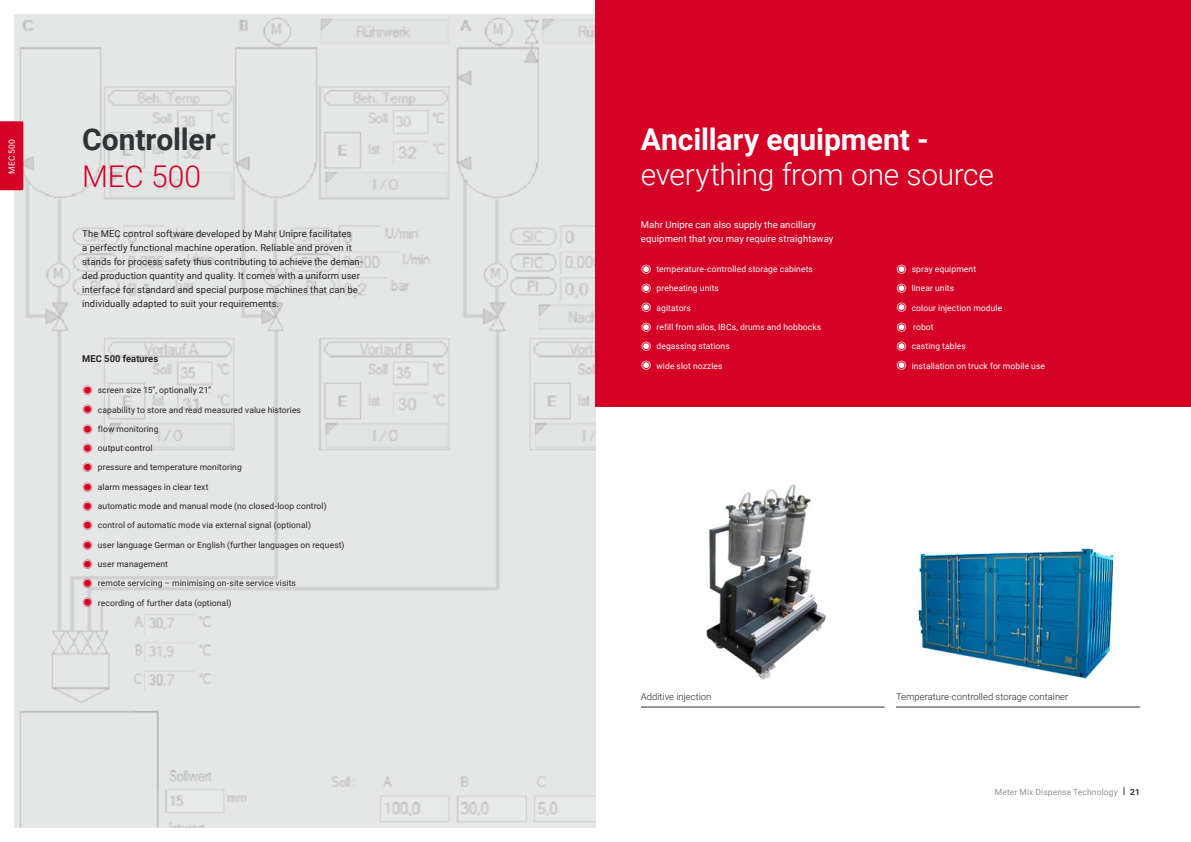
<style>
.page{position:relative;width:1191px;height:842px;background:#fff}
.page>*{position:absolute;margin:0;border:0;box-sizing:border-box;transform-origin:0 0}
.t1{font:300 30px "Roboto";letter-spacing:-.015em;color:#fff}
.t2{font:700 30px "Roboto";letter-spacing:-.005em;color:#fff}
.t3{font:700 30px "Roboto";letter-spacing:-.005em;color:#2e3536}
.t4{font:300 30px "Roboto";letter-spacing:-.005em;color:#d40026}
.t5{font:9.5px/14px "Roboto";letter-spacing:.01em;color:#252523}
.t6{font:9.5px/14px "Roboto";letter-spacing:.01em;color:#fff}
.t7{font:300 9.5px "Roboto";color:#252523}
.t8{font:700 9.5px "Roboto";letter-spacing:.01em;color:#252523}
.t9{font:8.5px "Roboto";letter-spacing:.015em;color:#252523}
.t10{font:8.5px "Roboto";letter-spacing:.015em;color:#fff}
.t11{font:8.5px "Roboto";letter-spacing:.015em;color:#919697}
.s1{font-family:"Mahr Numbers Light";font-size:11px;color:#d40026}
.s2{font-family:"Mahr Numbers Light";font-size:11px}
.s3{font-weight:700;font-size:10px;color:#2e3536}
.s4{font-weight:700;color:#2e3536}
</style>
<div class="page">
<img style="left:15px;top:15px;width:580px;height:812px">
<div style="left:595px;top:0;width:596px;height:406px;background:#d40026"></div>
<img style="left:706px;top:483px;width:120px;height:197px">
<img style="left:918px;top:548px;width:196px;height:131px">
<hr style="left:641px;top:707px;width:243px;height:1px;background:#2e3536">
<hr style="left:896px;top:707px;width:244px;height:1px;background:#2e3536">
<div style="left:0;top:121px;width:23px;height:69px;background:#d40026"></div>
<p class="t10" style="left:6px;top:174px;width:36px;rotate:-90deg">MEC 500</p>
<h1 class="t3" style="left:82px;top:118px;width:135px">Controller</h1>
<h1 class="t4" style="left:82px;top:156px;width:120px">MEC 500</h1>
<p class="t5" style="left:82px;top:227px;width:282px">The MEC control software developed by Mahr Unipre facilitates<br>a perfectly functional machine operation. Reliable and proven it stands for process safety thus contributing to achieve the deman&shy;ded production quantity and quality. It comes with a uniform user interface for standard and special purpose machines that can be individually adapted to suit your requirements.</p>
<p class="t8" style="left:82px;top:352px;width:77px">MEC 500 features</p>
<p class="t9" style="left:82px;top:384px;width:130px"><span class="s1">B</span> screen size 15”, optionally 21”</p>
<p class="t9" style="left:82px;top:404px;width:220px"><span class="s1">B</span> capability to store and read measured value histories</p>
<p class="t9" style="left:82px;top:423px;width:78px"><span class="s1">B</span> flow monitoring</p>
<p class="t9" style="left:82px;top:442px;width:72px"><span class="s1">B</span> output control</p>
<p class="t9" style="left:82px;top:461px;width:161px"><span class="s1">B</span> pressure and temperature monitoring</p>
<p class="t9" style="left:82px;top:481px;width:128px"><span class="s1">B</span> alarm messages in clear text</p>
<p class="t9" style="left:82px;top:500px;width:246px"><span class="s1">B</span> automatic mode and manual mode (no closed-loop control)</p>
<p class="t9" style="left:82px;top:519px;width:230px"><span class="s1">B</span> control of automatic mode via external signal (optional)</p>
<p class="t9" style="left:82px;top:539px;width:264px"><span class="s1">B</span> user language German or English (further languages on request)</p>
<p class="t9" style="left:82px;top:558px;width:87px"><span class="s1">B</span> user management</p>
<p class="t9" style="left:82px;top:577px;width:215px"><span class="s1">B</span> remote servicing – minimising on-site service visits</p>
<p class="t9" style="left:82px;top:597px;width:151px"><span class="s1">B</span> recording of further data (optional)</p>
<h1 class="t2" style="left:641px;top:118px;width:289px">Ancillary equipment -</h1>
<h1 class="t1" style="left:641px;top:153px;width:355px">everything from one source</h1>
<p class="t6" style="left:641px;top:217px;width:194px">Mahr Unipre can also supply the ancillary equipment that you may require straightaway</p>
<p class="t10" style="left:641px;top:263px;width:174px"><span class="s2">b</span> temperature-controlled storage cabinets</p>
<p class="t10" style="left:641px;top:282px;width:80px"><span class="s2">b</span> preheating units</p>
<p class="t10" style="left:641px;top:302px;width:52px"><span class="s2">b</span> agitators</p>
<p class="t10" style="left:641px;top:321px;width:182px"><span class="s2">b</span> refill from silos, IBCs, drums and hobbocks</p>
<p class="t10" style="left:641px;top:340px;width:90px"><span class="s2">b</span> degassing stations</p>
<p class="t10" style="left:641px;top:359px;width:83px"><span class="s2">b</span> wide slot nozzles</p>
<p class="t10" style="left:896px;top:263px;width:82px"><span class="s2">b</span> spray equipment</p>
<p class="t10" style="left:896px;top:282px;width:60px"><span class="s2">b</span> linear units</p>
<p class="t10" style="left:896px;top:302px;width:108px"><span class="s2">b</span> colour injection module</p>
<p class="t10" style="left:896px;top:321px;width:39px"><span class="s2">b</span> robot</p>
<p class="t10" style="left:896px;top:340px;width:71px"><span class="s2">b</span> casting tables</p>
<p class="t10" style="left:896px;top:360px;width:150px"><span class="s2">b</span> installation on truck for mobile use</p>
<p class="t7" style="left:641px;top:690px;width:72px">Additive injection</p>
<p class="t7" style="left:896px;top:690px;width:174px">Temperature-controlled storage container</p>
<p class="t11" style="left:994px;top:786px;width:147px">Meter Mix Dispense Technology <span class="s3">|</span> <span class="s4">21</span></p>
</div>
